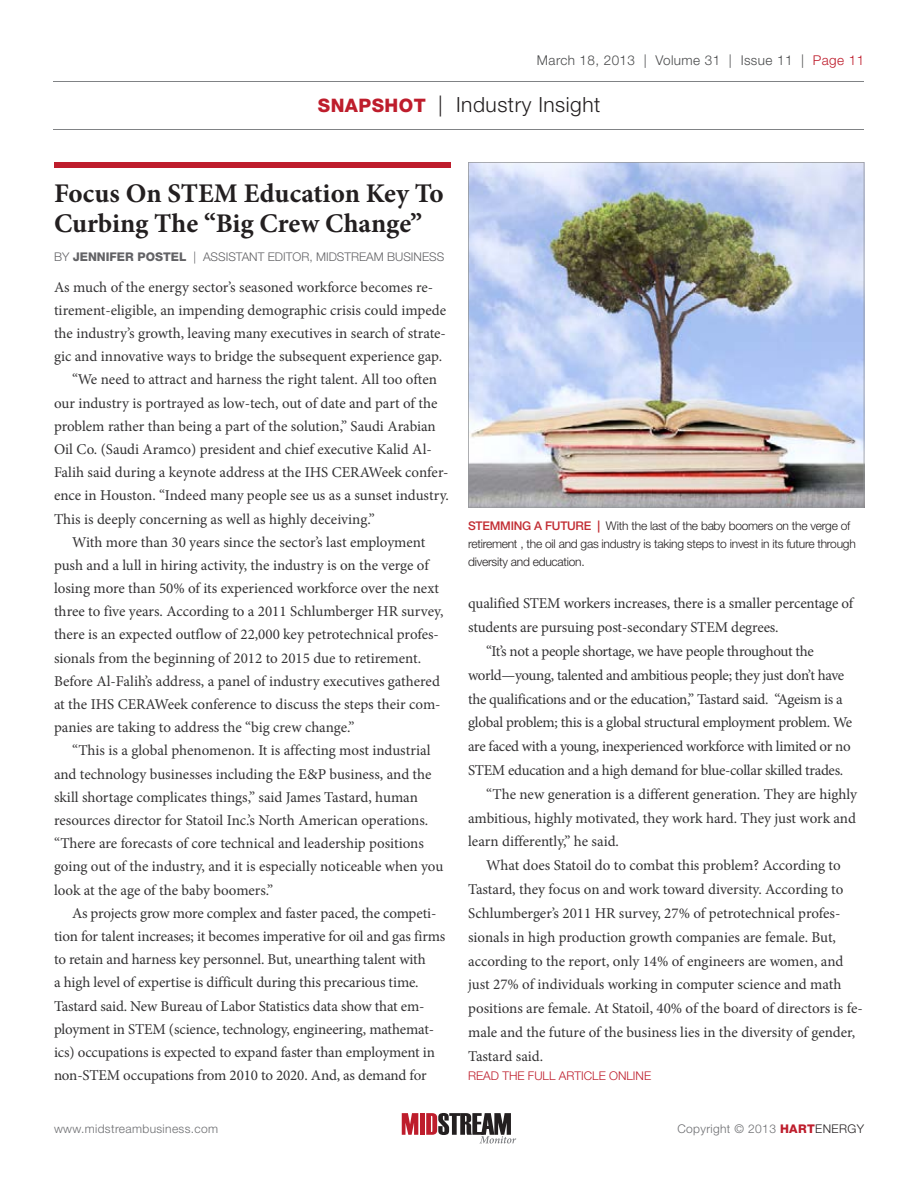
<style>
.page{position:relative;width:918px;height:1188px;background:#fff}
.page>*{position:absolute;margin:0;border:0;box-sizing:border-box;transform-origin:0 0}
.t1{font:700 27px/30.8px "Minion Pro";color:#231f20}
.t2{font:300 21px "Helvetica Neue";letter-spacing:.025em;color:#231f20}
.t3{font:15px "Minion Pro";letter-spacing:-.005em;color:#333233}
.t4{font:15px "Minion Pro";letter-spacing:-.025em;color:#333233}
.t5{font:300 13.5px "Helvetica Neue";letter-spacing:.03em;color:#4b4c4d}
.t6{font:300 12px/18px "Helvetica Neue";letter-spacing:-.02em;color:#231f20}
.t7{font:300 12px "Helvetica Neue";color:#636366}
.t8{font:300 12px "Helvetica Neue";letter-spacing:.03em;color:#6c6d70}
.t9{font:300 12px "Helvetica Neue";color:#be1d2c}
.s1{color:#be1d2c}
.s2{font-weight:800;font-size:18.6px;color:#be1d2c}
.s3{font-weight:800}
.s4{font-weight:500;color:#c22d33}
.s5{font-weight:800;color:#be1d2c}
.s6{color:#231f20}
</style>
<div class="page">
<hr style="left:54px;top:81px;width:810px;height:1px;background:#808285">
<hr style="left:54px;top:129px;width:810px;height:1px;background:#808285">
<svg style="left:402px;top:1113px;width:16px;height:22px"></svg>
<div style="left:420px;top:1113px;width:5px;height:22px;background:#be1d2c"></div>
<svg style="left:426px;top:1113px;width:90px;height:30px"></svg>
<div style="left:54px;top:162px;width:396px;height:6px;background:#be1d2c"></div>
<img style="left:468px;top:162px;width:396px;height:346px">
<p class="t5" style="left:537px;top:52px;width:329px">March 18, 2013 | Volume 31 | Issue 11 | <span class="s1">Page 11</span></p>
<h2 class="t2" style="left:318px;top:92px;width:284px"><span class="s2">SNAPSHOT</span> | Industry Insight</h2>
<h1 class="t1" style="left:54px;top:177px;width:391px">Focus On STEM Education Key To<br>Curbing The “Big Crew Change”</h1>
<p class="t7" style="left:54px;top:249px;width:392px">BY <span class="s3">JENNIFER POSTEL</span> | ASSISTANT EDITOR, MIDSTREAM BUSINESS</p>
<p class="t3" style="left:54px;top:277px;width:381px">As much of the energy sector’s seasoned workforce becomes re-</p>
<p class="t3" style="left:54px;top:300px;width:394px">tirement-eligible, an impending demographic crisis could impede</p>
<p class="t3" style="left:54px;top:323px;width:393px">the industry’s growth, leaving many executives in search of strate-</p>
<p class="t3" style="left:54px;top:346px;width:390px">gic and innovative ways to bridge the subsequent experience gap.</p>
<p class="t3" style="left:72px;top:370px;width:367px">“We need to attract and harness the right talent. All too often</p>
<p class="t3" style="left:54px;top:393px;width:385px">our industry is portrayed as low-tech, out of date and part of the</p>
<p class="t3" style="left:54px;top:416px;width:383px">problem rather than being a part of the solution,” Saudi Arabian</p>
<p class="t3" style="left:54px;top:439px;width:379px">Oil Co. (Saudi Aramco) president and chief executive Kalid Al-</p>
<p class="t3" style="left:54px;top:462px;width:396px">Falih said during a keynote address at the IHS CERAWeek confer-</p>
<p class="t3" style="left:54px;top:486px;width:396px">ence in Houston. “Indeed many people see us as a sunset industry.</p>
<p class="t3" style="left:54px;top:509px;width:322px">This is deeply concerning as well as highly deceiving.”</p>
<p class="t3" style="left:72px;top:532px;width:355px">With more than 30 years since the sector’s last employment</p>
<p class="t3" style="left:54px;top:555px;width:376px">push and a lull in hiring activity, the industry is on the verge of</p>
<p class="t3" style="left:54px;top:578px;width:386px">losing more than 50% of its experienced workforce over the next</p>
<p class="t3" style="left:54px;top:601px;width:391px">three to five years. According to a 2011 Schlumberger HR survey,</p>
<p class="t3" style="left:54px;top:625px;width:387px">there is an expected outflow of 22,000 key petrotechnical profes-</p>
<p class="t3" style="left:54px;top:648px;width:369px">sionals from the beginning of 2012 to 2015 due to retirement.</p>
<p class="t3" style="left:54px;top:671px;width:387px">Before Al-Falih’s address, a panel of industry executives gathered</p>
<p class="t3" style="left:54px;top:694px;width:388px">at the IHS CERAWeek conference to discuss the steps their com-</p>
<p class="t3" style="left:54px;top:717px;width:302px">panies are taking to address the “big crew change.”</p>
<p class="t3" style="left:72px;top:741px;width:360px">“This is a global phenomenon. It is affecting most industrial</p>
<p class="t3" style="left:54px;top:764px;width:379px">and technology businesses including the E&amp;P business, and the</p>
<p class="t3" style="left:54px;top:787px;width:365px">skill shortage complicates things,” said James Tastard, human</p>
<p class="t3" style="left:54px;top:810px;width:376px">resources director for Statoil Inc.’s North American operations.</p>
<p class="t3" style="left:54px;top:833px;width:371px">“There are forecasts of core technical and leadership positions</p>
<p class="t3" style="left:54px;top:857px;width:391px">going out of the industry, and it is especially noticeable when you</p>
<p class="t3" style="left:54px;top:880px;width:221px">look at the age of the baby boomers.”</p>
<p class="t3" style="left:72px;top:903px;width:366px">As projects grow more complex and faster paced, the competi-</p>
<p class="t3" style="left:54px;top:926px;width:393px">tion for talent increases; it becomes imperative for oil and gas firms</p>
<p class="t3" style="left:54px;top:949px;width:373px">to retain and harness key personnel. But, unearthing talent with</p>
<p class="t3" style="left:54px;top:972px;width:366px">a high level of expertise is difficult during this precarious time.</p>
<p class="t3" style="left:54px;top:996px;width:372px">Tastard said. New Bureau of Labor Statistics data show that em-</p>
<p class="t3" style="left:54px;top:1019px;width:382px">ployment in STEM (science, technology, engineering, mathemat-</p>
<p class="t3" style="left:54px;top:1042px;width:383px">ics) occupations is expected to expand faster than employment in</p>
<p class="t3" style="left:54px;top:1065px;width:374px">non-STEM occupations from 2010 to 2020. And, as demand for</p>
<p class="t6" style="left:468px;top:516px;width:389px"><span class="s4">STEMMING A FUTURE |</span> With the last of the baby boomers on the verge of retirement , the oil and gas industry is taking steps to invest in its future through diversity and education.</p>
<p class="t3" style="left:468px;top:593px;width:387px">qualified STEM workers increases, there is a smaller percentage of</p>
<p class="t3" style="left:468px;top:617px;width:312px">students are pursuing post-secondary STEM degrees.</p>
<p class="t4" style="left:486px;top:641px;width:329px">“It’s not a people shortage, we have people throughout the</p>
<p class="t4" style="left:468px;top:665px;width:378px">world—young, talented and ambitious people; they just don’t have</p>
<p class="t4" style="left:468px;top:689px;width:376px">the qualifications and or the education,” Tastard said. “Ageism is a</p>
<p class="t3" style="left:468px;top:712px;width:386px">global problem; this is a global structural employment problem. We</p>
<p class="t3" style="left:468px;top:736px;width:384px">are faced with a young, inexperienced workforce with limited or no</p>
<p class="t3" style="left:468px;top:760px;width:377px">STEM education and a high demand for blue-collar skilled trades.</p>
<p class="t3" style="left:486px;top:784px;width:373px">“The new generation is a different generation. They are highly</p>
<p class="t3" style="left:468px;top:808px;width:389px">ambitious, highly motivated, they work hard. They just work and</p>
<p class="t3" style="left:468px;top:832px;width:152px">learn differently,” he said.</p>
<p class="t3" style="left:486px;top:855px;width:356px">What does Statoil do to combat this problem? According to</p>
<p class="t3" style="left:468px;top:879px;width:377px">Tastard, they focus on and work toward diversity. According to</p>
<p class="t3" style="left:468px;top:903px;width:374px">Schlumberger’s 2011 HR survey, 27% of petrotechnical profes-</p>
<p class="t3" style="left:468px;top:927px;width:369px">sionals in high production growth companies are female. But,</p>
<p class="t3" style="left:468px;top:951px;width:377px">according to the report, only 14% of engineers are women, and</p>
<p class="t3" style="left:468px;top:975px;width:375px">just 27% of individuals working in computer science and math</p>
<p class="t3" style="left:468px;top:998px;width:396px">positions are female. At Statoil, 40% of the board of directors is fe-</p>
<p class="t3" style="left:468px;top:1022px;width:389px">male and the future of the business lies in the diversity of gender,</p>
<p class="t3" style="left:468px;top:1046px;width:76px">Tastard said.</p>
<p class="t9" style="left:468px;top:1068px;width:185px">READ THE FULL ARTICLE ONLINE</p>
<p class="t8" style="left:54px;top:1122px;width:166px">www.midstreambusiness.com</p>
<p class="t8" style="left:677px;top:1122px;width:188px">Copyright © 2013 <span class="s5">HART</span><span class="s6">ENERGY</span></p>
</div>
